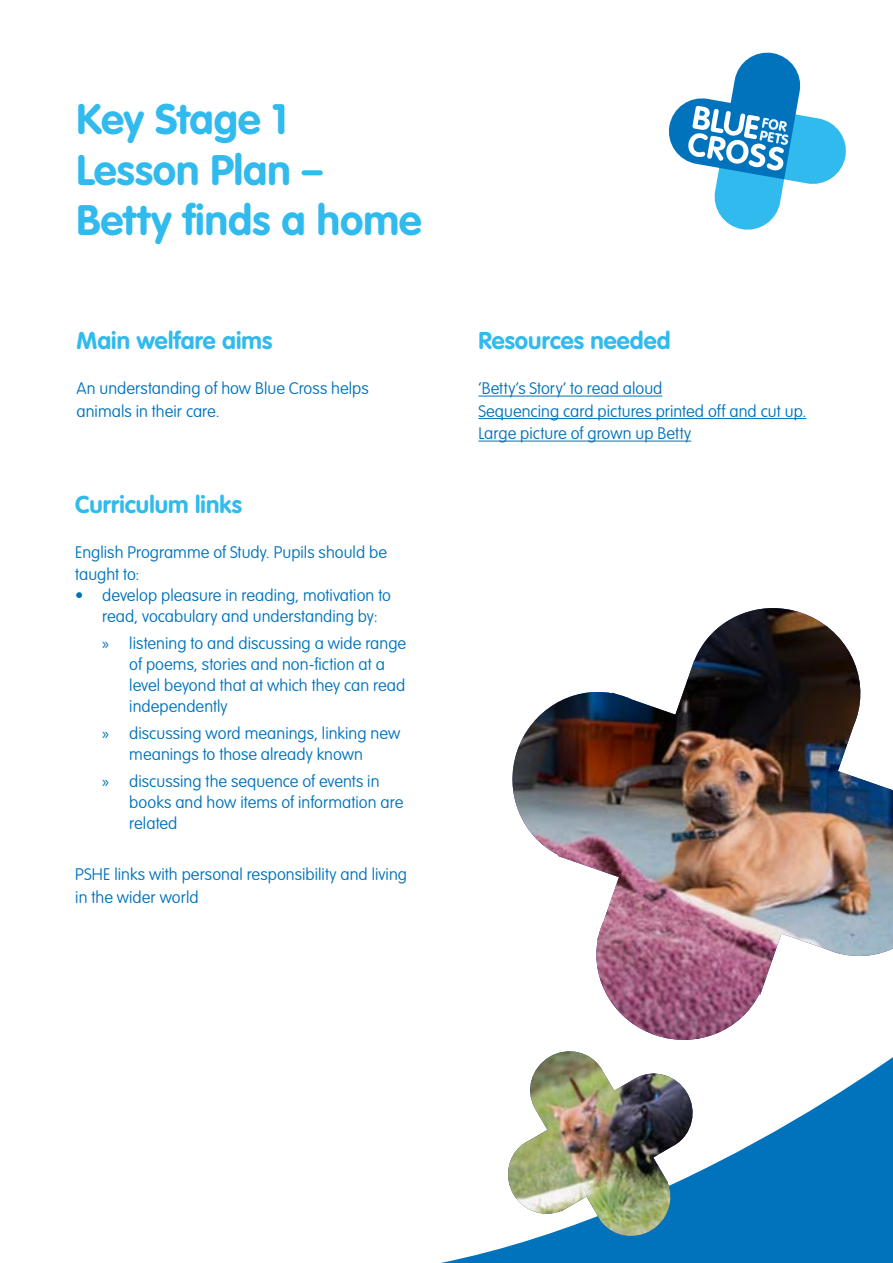
<style>
.page{position:relative;width:893px;height:1263px;background:#fff}
.page>*{position:absolute;margin:0;border:0;box-sizing:border-box;transform-origin:0 0}
.t1{font:700 42px/50.4px "VAG Rounded Std";color:#30baed}
.t2{font:700 24px "VAG Rounded Std";letter-spacing:.005em;color:#30baed}
.t3{font:100 16.5px/21px "VAG Rounded Std";color:#0073bc}
.s1{font-family:"Myriad Pro";font-weight:400}
</style>
<div class="page">
<svg style="left:441px;top:1057px;width:452px;height:206px;fill:#0073bc"></svg>
<svg style="left:669px;top:52px;width:177px;height:178px"></svg>
<hr style="left:478px;top:396px;width:184px;height:1px;background:#0073bc">
<hr style="left:478px;top:418px;width:328px;height:1px;background:#0073bc">
<hr style="left:478px;top:441px;width:213px;height:1px;background:#0073bc">
<img style="left:512px;top:608px;width:381px;height:432px">
<img style="left:504px;top:1051px;width:194px;height:189px">
<h1 class="t1" style="left:77px;top:96px;width:347px">Key Stage 1<br>Lesson Plan –<br>Betty finds a home</h1>
<h2 class="t2" style="left:77px;top:327px;width:197px">Main welfare aims</h2>
<p class="t3" style="left:77px;top:378px;width:294px;line-height:22.5px">An understanding of how Blue Cross helps animals in their care.</p>
<h2 class="t2" style="left:75px;top:490px;width:168px">Curriculum links</h2>
<p class="t3" style="left:75px;top:541px;width:313px;line-height:22.5px">English Programme of Study. Pupils should be taught to:</p>
<p class="t3" style="left:102px;top:586px;width:290px;text-indent:-27px">• develop pleasure in reading, motivation to read, vocabulary and understanding by:</p>
<p class="t3" style="left:129px;top:634px;width:278px;text-indent:-27px"><span class="s1">»</span> listening to and discussing a wide range of poems, stories and non-fiction at a level beyond that at which they can read independently</p>
<p class="t3" style="left:129px;top:724px;width:272px;text-indent:-27px"><span class="s1">»</span> discussing word meanings, linking new meanings to those already known</p>
<p class="t3" style="left:129px;top:772px;width:276px;text-indent:-27px"><span class="s1">»</span> discussing the sequence of events in books and how items of information are related</p>
<p class="t3" style="left:75px;top:864px;width:333px;line-height:22.5px">PSHE links with personal responsibility and living in the wider world</p>
<h2 class="t2" style="left:478px;top:327px;width:194px">Resources needed</h2>
<p class="t3" style="left:478px;top:378px;width:330px;line-height:22.5px">‘Betty’s Story’ to read aloud<br>Sequencing card pictures printed off and cut up.<br>Large picture of grown up Betty</p>
</div>
